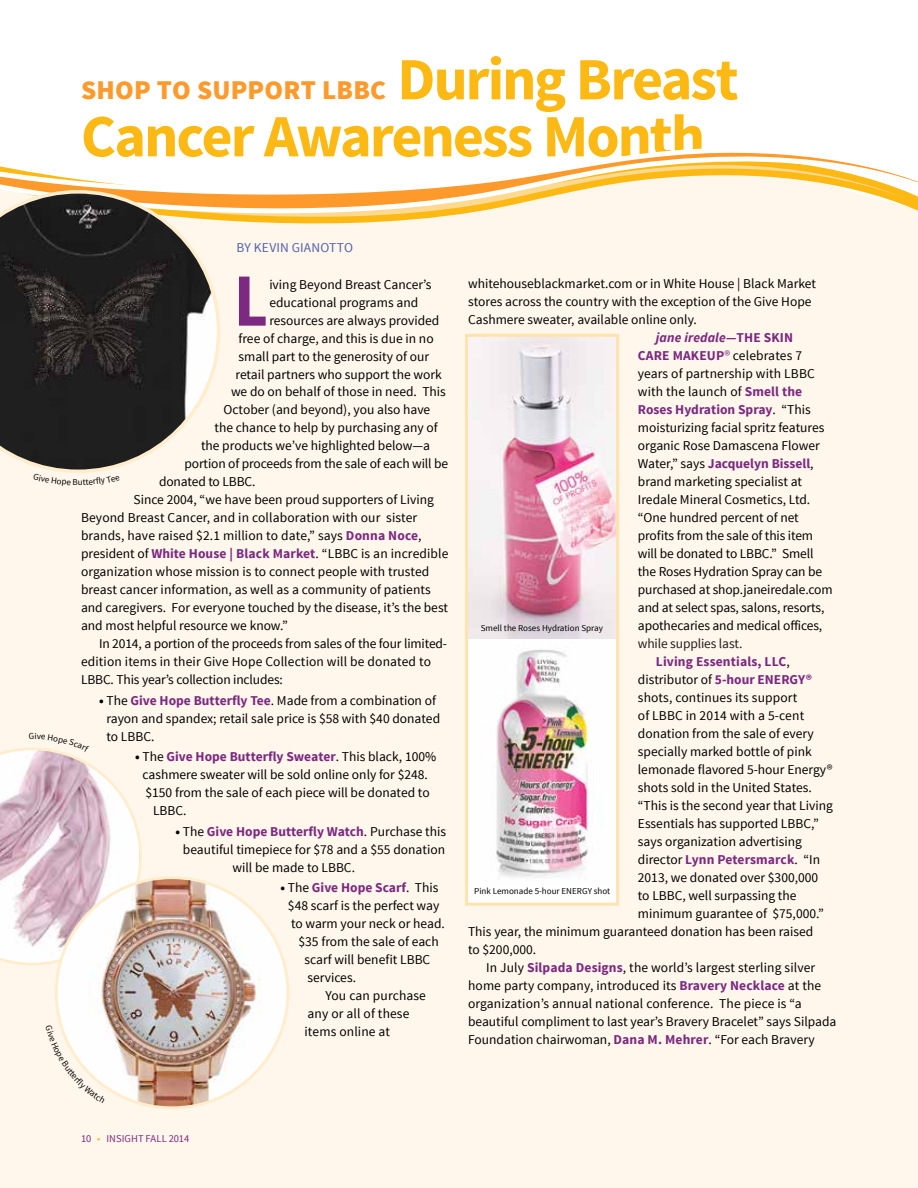
<style>
.page{position:relative;width:918px;height:1188px;background:#fff}
.page>*{position:absolute;margin:0;border:0;box-sizing:border-box;transform-origin:0 0}
.t1{font:73.65px "Knockout HTF50 Welterweight";color:#7b2981}
.t2{font:700 60px/57px "Source Sans Pro";letter-spacing:-.035em;color:#fdb913}
.t3{font:900 27px "Source Sans Pro";letter-spacing:.01em;color:#fd9a2b}
.t4{font:13.5px/18px "Source Sans Pro";color:#000}
.t5{font:700 13.5px "Source Sans Pro";color:#7b2981}
.t6{font:italic 700 13.5px "Source Sans Pro";letter-spacing:.01em;color:#7b2981}
.t7{font:13.5px "Source Sans Pro";letter-spacing:-.01em;color:#221e1f}
.t8{font:13.5px "Source Sans Pro";letter-spacing:.015em;color:#5261ac}
.t9{font:10.5px "Source Sans Pro";letter-spacing:.005em;color:#7b2981}
.t10{font:9px "Source Sans Pro";color:#000}
.s1{font-weight:700;color:#7b2981}
.s2{font-weight:700}
.s3{color:#000}
.s4{font-weight:400;color:#000}
.s5{font-style:normal}
.s6{color:#7b2981}
.s7{color:#fdb913}
</style>
<div class="page">
<div style="left:0;top:269px;width:918px;height:919px;background:#fff7eb"></div>
<div style="left:220px;top:235px;width:698px;height:34px;background:#fff7eb"></div>
<svg style="left:0;top:152px;width:918px;height:83px"></svg>
<svg style="left:0;top:190px;width:220px;height:283px;background:#534e48"></svg>
<img style="left:56px;top:878px;width:232px;height:230px">
<img style="left:469px;top:338px;width:146px;height:302px">
<div style="left:467px;top:640px;width:151px;height:265px;background:#fff"></div>
<img style="left:496px;top:649px;width:93px;height:229px">
<div style="left:465px;top:334px;width:154px;height:572px;border:3px solid #ffe3af"></div>
<svg style="left:33px;top:474px;width:38px;height:12px"></svg>
<svg style="left:79px;top:475px;width:41px;height:10px"></svg>
<svg style="left:46px;top:1025px;width:60px;height:78px"></svg>
<svg style="left:0;top:733px;width:142px;height:232px"></svg>
<p class="t10" style="left:34px;top:731px;width:4px">i</p>
<h2 class="t2" style="left:81px;top:53px;width:659px;text-indent:316px">During Breast<br>Cancer Awareness Month</h2>
<h3 class="t3" style="left:81px;top:73px;width:307px">SHOP TO SU PPORT LBBC</h3>
<p class="t8" style="left:237px;top:239px;width:72px">By Kevin Gianotto</p>
<h1 class="t1" style="left:235px;top:263px;width:33px">L</h1>
<p class="t4" style="left:269px;top:275px;width:164px">iving Beyond Breast Cancer’s</p>
<p class="t4" style="left:269px;top:293px;width:150px">educational programs and</p>
<p class="t4" style="left:269px;top:311px;width:172px">resources are always provided</p>
<p class="t4" style="left:239px;top:329px;width:197px">free of charge, and this is due in no</p>
<p class="t4" style="left:239px;top:347px;width:192px">small part to the generosity of our</p>
<p class="t4" style="left:236px;top:365px;width:208px">retail partners who support the work</p>
<p class="t4" style="left:231px;top:383px;width:216px">we do on behalf of those in need. This</p>
<p class="t4" style="left:224px;top:401px;width:208px">October (and beyond), you also have</p>
<p class="t4" style="left:215px;top:419px;width:225px">the chance to help by purchasing any of</p>
<p class="t4" style="left:201px;top:437px;width:231px">the products we’ve highlighted below—a</p>
<p class="t4" style="left:185px;top:455px;width:265px">portion of proceeds from the sale of each will be</p>
<p class="t4" style="left:159px;top:473px;width:98px">donated to LBBC.</p>
<p class="t4" style="left:134px;top:491px;width:302px">Since 2004, “we have been proud supporters of Living</p>
<p class="t4" style="left:81px;top:509px;width:338px">Beyond Breast Cancer, and in collaboration with our sister</p>
<p class="t4" style="left:81px;top:527px;width:342px">brands, have raised $2.1 million to date,” says <span class="s1">Donna Noce</span>,</p>
<p class="t4" style="left:81px;top:545px;width:369px">president of <span class="s1">White House | Black Market</span>. “LBBC is an incredible</p>
<p class="t4" style="left:81px;top:563px;width:350px">organization whose mission is to connect people with trusted</p>
<p class="t4" style="left:81px;top:581px;width:351px">breast cancer information, as well as a community of patients</p>
<p class="t4" style="left:81px;top:599px;width:369px">and caregivers. For everyone touched by the disease, it’s the best</p>
<p class="t4" style="left:81px;top:617px;width:208px">and most helpful resource we know.”</p>
<p class="t4" style="left:99px;top:635px;width:350px">In 2014, a portion of the proceeds from sales of the four limited-</p>
<p class="t4" style="left:81px;top:653px;width:352px">edition items in their Give Hope Collection will be donated to</p>
<p class="t4" style="left:81px;top:671px;width:203px">LBBC. This year’s collection includes:</p>
<p class="t4" style="left:106px;top:692px;width:335px;text-indent:-7px"><span class="s2">•</span> The <span class="s1">Give Hope Butterfly Tee</span>. Made from a combination of rayon and spandex; retail sale price is $58 with $40 donated to LBBC.</p>
<p class="t5" style="left:135px;top:748px;width:303px"><span class="s3">•</span> <span class="s4">The</span> Give Hope Butterfly Sweater<span class="s4">. This black, 100%</span></p>
<p class="t4" style="left:142px;top:766px;width:287px">cashmere sweater will be sold online only for $248.</p>
<p class="t4" style="left:146px;top:784px;width:286px">$150 from the sale of each piece will be donated to</p>
<p class="t4" style="left:153px;top:802px;width:35px">LBBC.</p>
<p class="t5" style="left:176px;top:823px;width:272px"><span class="s3">•</span> <span class="s4">The</span> Give Hope Butterfly Watch<span class="s4">. Purchase this</span></p>
<p class="t4" style="left:183px;top:840px;width:264px">beautiful timepiece for $78 and a $55 donation</p>
<p class="t4" style="left:233px;top:858px;width:124px">will be made to LBBC.</p>
<p class="t5" style="left:281px;top:879px;width:159px"><span class="s3">•</span> <span class="s4">The</span> Give Hope Scarf<span class="s4">. This</span></p>
<p class="t4" style="left:288px;top:897px;width:153px">$48 scarf is the perfect way</p>
<p class="t4" style="left:291px;top:915px;width:155px">to warm your neck or head.</p>
<p class="t4" style="left:299px;top:933px;width:142px">$35 from the sale of each</p>
<p class="t4" style="left:305px;top:951px;width:127px">scarf will benefit LBBC</p>
<p class="t4" style="left:308px;top:969px;width:50px">services.</p>
<p class="t4" style="left:326px;top:987px;width:102px">You can purchase</p>
<p class="t4" style="left:308px;top:1005px;width:103px">any or all of these</p>
<p class="t4" style="left:305px;top:1023px;width:87px">items online at</p>
<p class="t10" style="left:73px;top:476px;width:7px">B</p>
<p class="t4" style="left:468px;top:275px;width:349px">whitehouseblackmarket.com or in White House | Black Market</p>
<p class="t4" style="left:468px;top:293px;width:345px">stores across the country with the exception of the Give Hope</p>
<p class="t4" style="left:468px;top:311px;width:230px">Cashmere sweater, available online only.</p>
<p class="t6" style="left:656px;top:329px;width:139px">jane iredale—<span class="s5">THE SKIN</span></p>
<p class="t4" style="left:638px;top:347px;width:166px"><span class="s1">CARE MAKEUP</span><span class="s6">®</span> celebrates 7</p>
<p class="t4" style="left:638px;top:365px;width:178px">years of partnership with LBBC</p>
<p class="t4" style="left:638px;top:383px;width:166px">with the launch of <span class="s1">Smell the</span></p>
<p class="t5" style="left:638px;top:401px;width:174px">Roses Hydration Spray<span class="s4">. “This</span></p>
<p class="t4" style="left:638px;top:419px;width:188px">moisturizing facial spritz features</p>
<p class="t4" style="left:638px;top:437px;width:184px">organic Rose Damascena Flower</p>
<p class="t5" style="left:638px;top:455px;width:177px"><span class="s4">Water,” says</span> Jacquelyn Bissell<span class="s4">,</span></p>
<p class="t4" style="left:638px;top:473px;width:166px">brand marketing specialist at</p>
<p class="t4" style="left:638px;top:491px;width:174px">Iredale Mineral Cosmetics, Ltd.</p>
<p class="t4" style="left:638px;top:509px;width:162px">“One hundred percent of net</p>
<p class="t4" style="left:638px;top:527px;width:177px">profits from the sale of this item</p>
<p class="t4" style="left:638px;top:545px;width:177px">will be donated to LBBC.” Smell</p>
<p class="t4" style="left:638px;top:563px;width:186px">the Roses Hydration Spray can be</p>
<p class="t4" style="left:638px;top:581px;width:196px">purchased at shop.janeiredale.com</p>
<p class="t4" style="left:638px;top:599px;width:188px">and at select spas, salons, resorts,</p>
<p class="t4" style="left:638px;top:617px;width:186px">apothecaries and medical offices,</p>
<p class="t7" style="left:638px;top:635px;width:106px">while supplies last.</p>
<p class="t5" style="left:656px;top:653px;width:135px">Living Essentials, LLC<span class="s4">,</span></p>
<p class="t4" style="left:638px;top:671px;width:176px">distributor of <span class="s1">5-hour ENERGY®</span></p>
<p class="t4" style="left:638px;top:689px;width:161px">shots, continues its support</p>
<p class="t4" style="left:638px;top:707px;width:168px">of LBBC in 2014 with a 5-cent</p>
<p class="t4" style="left:638px;top:725px;width:177px">donation from the sale of every</p>
<p class="t4" style="left:638px;top:743px;width:175px">specially marked bottle of pink</p>
<p class="t4" style="left:638px;top:761px;width:196px">lemonade flavored 5-hour Energy®</p>
<p class="t4" style="left:638px;top:779px;width:175px">shots sold in the United States.</p>
<p class="t4" style="left:638px;top:797px;width:197px">“This is the second year that Living</p>
<p class="t4" style="left:638px;top:815px;width:182px">Essentials has supported LBBC,”</p>
<p class="t4" style="left:638px;top:833px;width:166px">says organization advertising</p>
<p class="t5" style="left:638px;top:851px;width:184px"><span class="s4">director</span> Lynn Petersmarck<span class="s4">. “In</span></p>
<p class="t4" style="left:638px;top:869px;width:182px">2013, we donated over $300,000</p>
<p class="t4" style="left:638px;top:887px;width:160px">to LBBC, well surpassing the</p>
<p class="t4" style="left:638px;top:905px;width:187px">minimum guarantee of $75,000.”</p>
<p class="t4" style="left:468px;top:923px;width:347px">This year, the minimum guaranteed donation has been raised</p>
<p class="t4" style="left:468px;top:941px;width:70px">to $200,000.</p>
<p class="t4" style="left:486px;top:959px;width:331px">In July <span class="s1">Silpada Designs</span>, the world’s largest sterling silver</p>
<p class="t4" style="left:468px;top:977px;width:355px">home party company, introduced its <span class="s1">Bravery Necklace</span> at the</p>
<p class="t4" style="left:468px;top:995px;width:335px">organization’s annual national conference. The piece is “a</p>
<p class="t4" style="left:468px;top:1013px;width:370px">beautiful compliment to last year’s Bravery Bracelet” says Silpada</p>
<p class="t4" style="left:468px;top:1031px;width:348px">Foundation chairwoman, <span class="s1">Dana M. Mehrer</span>. “For each Bravery</p>
<p class="t10" style="left:481px;top:622px;width:124px">Smell the Roses Hydration Spray</p>
<p class="t10" style="left:474px;top:885px;width:138px">Pink Lemonade 5-hour ENERGY shot</p>
<p class="t9" style="left:81px;top:1132px;width:110px">10 <span class="s7">•</span> INSIGHT FALL 2014</p>
</div>
